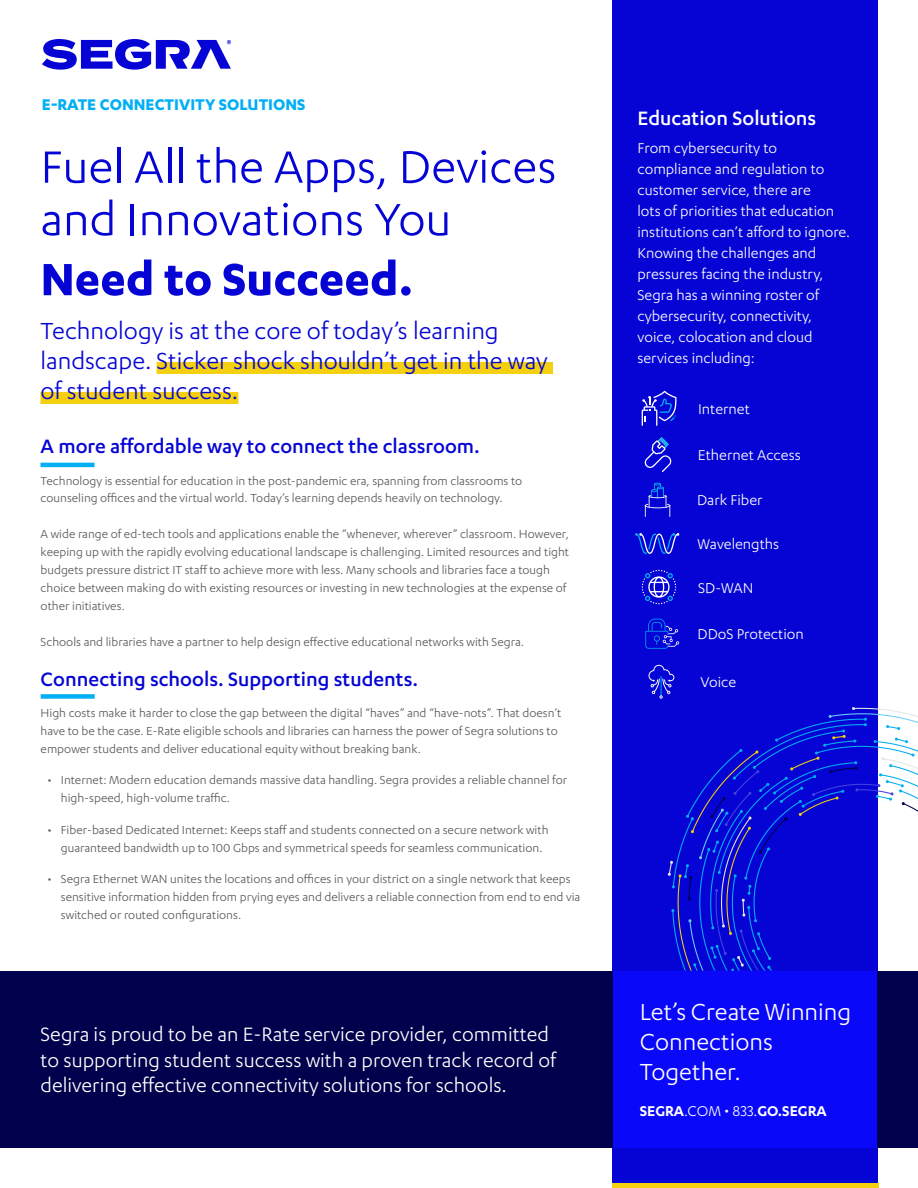
<style>
.page{position:relative;width:918px;height:1188px;background:#fff}
.page>*{position:absolute;margin:0;border:0;box-sizing:border-box;transform-origin:0 0}
.t1{font:52.5px/52.5px "Karbon";color:#0504d4}
.t2{font:700 52.5px "Karbon";color:#0504d4}
.t3{font:27px/30px "Karbon";color:#0504d4}
.t4{font:27px/30px "Karbon";color:#fff}
.t5{font:22.5px/25.5px "Karbon";color:#fff}
.t6{font:500 22.5px "Karbon";color:#0504d4}
.t7{font:500 22.5px "Karbon";color:#fff}
.t8{font:700 18px "Karbon";color:#02aff4}
.t9{font:16.5px/21px "Karbon";color:#fff}
.t10{font:600 16.5px "Karbon";color:#fff}
.t11{font:13.5px/18px "Karbon";color:#58595b}
.s1{font-weight:400}
</style>
<div class="page">
<div style="left:157px;top:362px;width:396px;height:12px;background:#f4d010"></div>
<div style="left:40px;top:392px;width:198px;height:12px;background:#f4d010"></div>
<svg style="left:42px;top:39px;width:189px;height:31px"></svg>
<hr style="left:40px;top:463px;width:54px;height:4px;background:#02aff4">
<svg style="left:612px;top:0;width:266px;height:1184px;background:#0604da"></svg>
<hr style="left:612px;top:1184px;width:267px;height:4px;background:#f4d010">
<div style="left:0;top:971px;width:612px;height:177px;background:#00004c"></div>
<svg style="left:668px;top:707px;width:250px;height:264px;background:#2e34da"></svg>
<div style="left:41px;top:694px;width:54px;height:5px;background:#02aff4"></div>
<div style="left:878px;top:971px;width:40px;height:177px;background:#00004c"></div>
<svg style="left:642px;top:570px;width:34px;height:34px"></svg>
<svg style="left:642px;top:391px;width:35px;height:35px"></svg>
<svg style="left:649px;top:665px;width:25px;height:34px"></svg>
<svg style="left:644px;top:437px;width:28px;height:35px"></svg>
<svg style="left:635px;top:533px;width:44px;height:21px"></svg>
<svg style="left:645px;top:483px;width:25px;height:34px"></svg>
<svg style="left:645px;top:619px;width:34px;height:30px"></svg>
<h3 class="t8" style="left:42px;top:94px;width:265px">E-RATE CONNECTIVITY SOLUTIONS</h3>
<h1 class="t1" style="left:40px;top:139px;width:518px">Fuel All the Apps, Devices and Innovations You</h1>
<h1 class="t2" style="left:40px;top:249px;width:374px">Need to Succeed.</h1>
<h2 class="t3" style="left:40px;top:315px;width:509px">Technology is at the core of today’s learning landscape. Sticker shock shouldn’t get in the way of student success.</h2>
<h3 class="t6" style="left:41px;top:434px;width:441px">A more affordable way to connect the classroom.</h3>
<p class="t11" style="left:41px;top:471px;width:483px">Technology is essential for education in the post-pandemic era, spanning from classrooms to counseling offices and the virtual world. Today’s learning depends heavily on technology.</p>
<p class="t11" style="left:41px;top:525px;width:530px">A wide range of ed-tech tools and applications enable the “whenever, wherever” classroom. However, keeping up with the rapidly evolving educational landscape is challenging. Limited resources and tight budgets pressure district IT staff to achieve more with less. Many schools and libraries face a tough choice between making do with existing resources or investing in new technologies at the expense of other initiatives.</p>
<p class="t11" style="left:41px;top:633px;width:485px">Schools and libraries have a partner to help design effective educational networks with Segra.</p>
<h3 class="t6" style="left:41px;top:666px;width:379px">Connecting schools. Supporting students.</h3>
<p class="t11" style="left:41px;top:704px;width:522px">High costs make it harder to close the gap between the digital “haves” and “have-nots”. That doesn’t have to be the case. E-Rate eligible schools and libraries can harness the power of Segra solutions to empower students and deliver educational equity without breaking bank.</p>
<p class="t11" style="left:61px;top:771px;width:508px;text-indent:-14px">• Internet: Modern education demands massive data handling. Segra provides a reliable channel for high-speed, high-volume traffic.</p>
<p class="t11" style="left:47px;top:821px;width:503px;text-align:center">• Fiber-based Dedicated Internet: Keeps staff and students connected on a secure network with guaranteed bandwidth up to 100 Gbps and symmetrical speeds for seamless communication.</p>
<p class="t11" style="left:61px;top:870px;width:521px;text-indent:-14px">• Segra Ethernet WAN unites the locations and offices in your district on a single network that keeps sensitive information hidden from prying eyes and delivers a reliable connection from end to end via switched or routed configurations.</p>
<h3 class="t5" style="left:41px;top:1021px;width:517px">Segra is proud to be an E-Rate service provider, committed to supporting student success with a proven track record of delivering effective connectivity solutions for schools.</h3>
<h3 class="t7" style="left:638px;top:106px;width:180px">Education Solutions</h3>
<p class="t9" style="left:638px;top:137px;width:214px">From cybersecurity to compliance and regulation to customer service, there are<br>lots of priorities that education institutions can’t afford to ignore.<br>Knowing the challenges and pressures facing the industry,<br>Segra has a winning roster of cybersecurity, connectivity, voice, colocation and cloud services including:</p>
<p class="t9" style="left:698px;top:398px;width:53px">Internet</p>
<p class="t9" style="left:698px;top:444px;width:105px">Ethernet Access</p>
<p class="t9" style="left:697px;top:490px;width:67px">Dark Fiber</p>
<p class="t9" style="left:698px;top:533px;width:83px">Wavelengths</p>
<p class="t9" style="left:698px;top:577px;width:57px">SD-WAN</p>
<p class="t9" style="left:698px;top:623px;width:108px">DDoS Protection</p>
<p class="t9" style="left:701px;top:671px;width:37px">Voice</p>
<h2 class="t4" style="left:640px;top:996px;width:213px">Let’s Create Winning<br>Connections<br>Together.</h2>
<p class="t10" style="left:640px;top:1102px;width:189px">SEGRA<span class="s1">.COM • 833.</span>GO.SEGRA</p>
</div>
